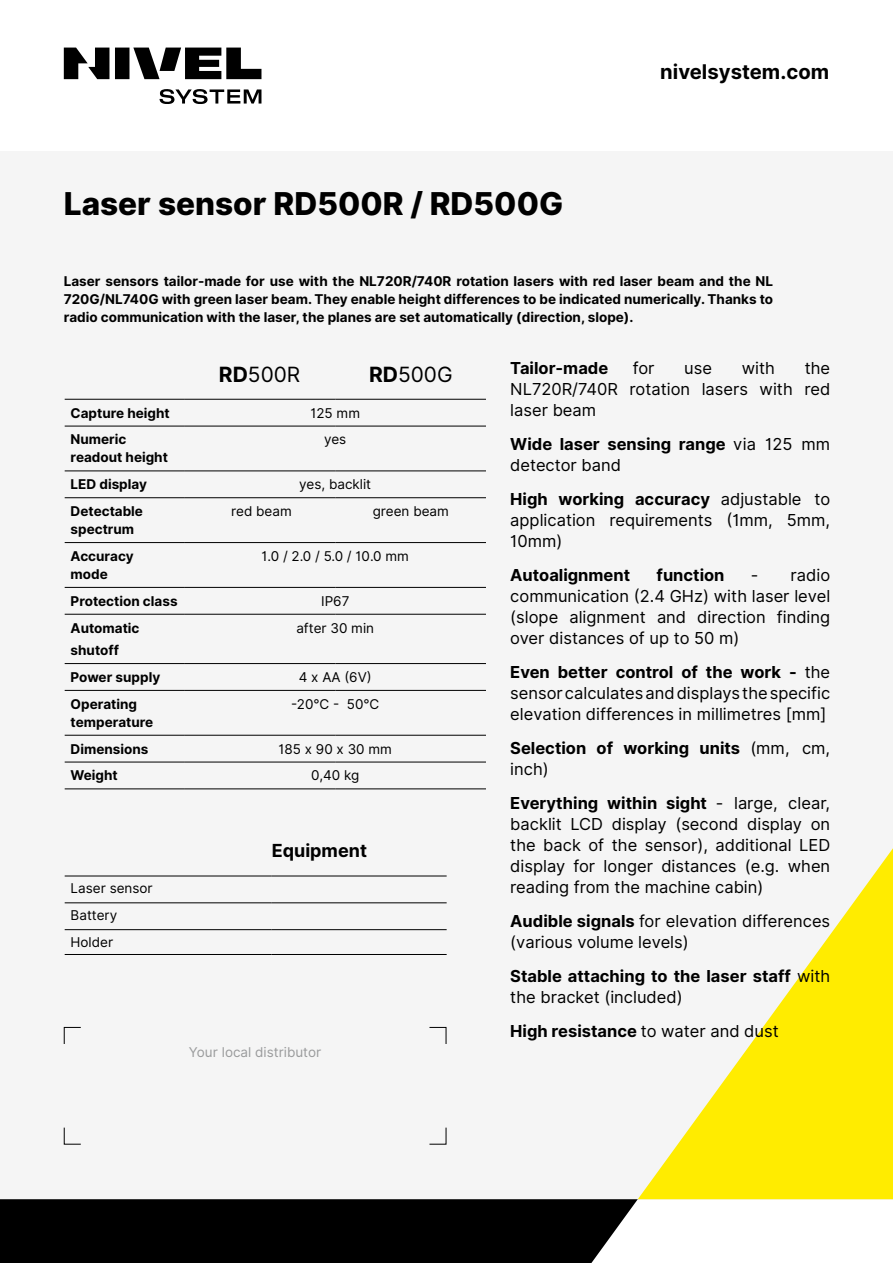
<style>
.page{position:relative;width:893px;height:1263px;background:#fff}
.page>*{position:absolute;margin:0;border:0;box-sizing:border-box;transform-origin:0 0}
.t1{font:800 31.5px "Inter";color:#000}
.t2{font:21px "Inter";color:#000}
.t3{font:700 20.25px "Inter";color:#000}
.t4{font:700 18px "Inter";color:#000}
.t5{font:16.5px/21px "Inter";color:#000;text-align:justify}
.t6{font:700 16.5px/21px "Inter";color:#000}
.t7{font:700 13.5px/18px "Inter";color:#000}
.t8{font:13.5px/26.8px "Inter";color:#000}
.t9{font:13.5px "Inter";color:#9a9b9c}
.s1{font-weight:700}
.s2{font-weight:400}
</style>
<div class="page">
<div style="left:0;top:0;width:893px;height:1199px;background:#f5f5f5"></div>
<svg style="left:638px;top:848px;width:255px;height:351px"></svg>
<div style="left:0;top:1199px;width:638px;height:64px;background:#000"></div>
<svg style="left:63px;top:1026px;width:18px;height:18px"></svg>
<svg style="left:429px;top:1127px;width:18px;height:18px"></svg>
<svg style="left:429px;top:1026px;width:18px;height:18px"></svg>
<svg style="left:63px;top:1127px;width:18px;height:18px"></svg>
<hr style="left:65px;top:399px;width:119px;height:1px;background:#000">
<hr style="left:65px;top:426px;width:119px;height:1px;background:#000">
<hr style="left:65px;top:470px;width:119px;height:1px;background:#000">
<hr style="left:65px;top:497px;width:119px;height:1px;background:#000">
<hr style="left:65px;top:542px;width:119px;height:1px;background:#000">
<hr style="left:65px;top:587px;width:119px;height:1px;background:#000">
<hr style="left:65px;top:614px;width:119px;height:1px;background:#000">
<hr style="left:65px;top:663px;width:119px;height:1px;background:#000">
<hr style="left:65px;top:690px;width:119px;height:1px;background:#000">
<hr style="left:65px;top:735px;width:119px;height:1px;background:#000">
<hr style="left:65px;top:762px;width:119px;height:1px;background:#000">
<hr style="left:65px;top:788px;width:119px;height:1px;background:#000">
<hr style="left:184px;top:399px;width:151px;height:1px;background:#000">
<hr style="left:335px;top:399px;width:151px;height:1px;background:#000">
<hr style="left:184px;top:426px;width:151px;height:1px;background:#000">
<hr style="left:335px;top:426px;width:151px;height:1px;background:#000">
<hr style="left:184px;top:470px;width:151px;height:1px;background:#000">
<hr style="left:335px;top:470px;width:151px;height:1px;background:#000">
<hr style="left:184px;top:497px;width:151px;height:1px;background:#000">
<hr style="left:335px;top:497px;width:151px;height:1px;background:#000">
<hr style="left:184px;top:542px;width:151px;height:1px;background:#000">
<hr style="left:335px;top:542px;width:151px;height:1px;background:#000">
<hr style="left:184px;top:587px;width:151px;height:1px;background:#000">
<hr style="left:335px;top:587px;width:151px;height:1px;background:#000">
<hr style="left:184px;top:614px;width:151px;height:1px;background:#000">
<hr style="left:335px;top:614px;width:151px;height:1px;background:#000">
<hr style="left:184px;top:663px;width:151px;height:1px;background:#000">
<hr style="left:335px;top:663px;width:151px;height:1px;background:#000">
<hr style="left:184px;top:690px;width:151px;height:1px;background:#000">
<hr style="left:335px;top:690px;width:151px;height:1px;background:#000">
<hr style="left:184px;top:735px;width:151px;height:1px;background:#000">
<hr style="left:335px;top:735px;width:151px;height:1px;background:#000">
<hr style="left:184px;top:762px;width:151px;height:1px;background:#000">
<hr style="left:335px;top:762px;width:151px;height:1px;background:#000">
<hr style="left:184px;top:788px;width:151px;height:1px;background:#000">
<hr style="left:335px;top:788px;width:151px;height:1px;background:#000">
<div style="left:0;top:0;width:893px;height:151px;background:#fff"></div>
<svg style="left:64px;top:48px;width:197px;height:56px"></svg>
<hr style="left:271px;top:929px;width:176px;height:1px;background:#000">
<hr style="left:271px;top:954px;width:176px;height:1px;background:#000">
<hr style="left:65px;top:902px;width:206px;height:1px;background:#000">
<hr style="left:65px;top:929px;width:206px;height:1px;background:#000">
<hr style="left:65px;top:954px;width:206px;height:1px;background:#000">
<hr style="left:271px;top:902px;width:176px;height:1px;background:#000">
<hr style="left:65px;top:875px;width:206px;height:1px;background:#000">
<hr style="left:271px;top:875px;width:176px;height:1px;background:#000">
<h1 class="t1" style="left:64px;top:180px;width:501px">Laser sensor RD500R / RD500G</h1>
<p class="t3" style="left:660px;top:57px;width:171px">nivelsystem.com</p>
<p class="t7" style="left:64px;top:272px;width:711px;text-align:justify">Laser sensors tailor-made for use with the NL720R/740R rotation lasers with red laser beam and the NL 720G/NL740G with green laser beam. They enable height differences to be indicated numerically. Thanks to radio communication with the laser, the planes are set automatically (direction, slope).</p>
<p class="t2" style="left:219px;top:359px;width:83px"><span class="s1">RD</span>500R</p>
<p class="t2" style="left:369px;top:359px;width:85px"><span class="s1">RD</span>500G</p>
<p class="t7" style="left:71px;top:404px;width:101px">Capture height</p>
<p class="t8" style="left:310px;top:399px;width:51px">125 mm</p>
<p class="t7" style="left:71px;top:431px;width:99px">Numeric readout height</p>
<p class="t8" style="left:324px;top:426px;width:24px">yes</p>
<p class="t7" style="left:71px;top:476px;width:78px">LED display</p>
<p class="t8" style="left:299px;top:471px;width:73px">yes, backlit</p>
<p class="t7" style="left:71px;top:502px;width:74px">Detectable spectrum</p>
<p class="t8" style="left:231px;top:498px;width:62px">red beam</p>
<p class="t8" style="left:373px;top:498px;width:78px">green beam</p>
<p class="t7" style="left:71px;top:547px;width:65px">Accuracy mode</p>
<p class="t8" style="left:262px;top:543px;width:149px">1.0 / 2.0 / 5.0 / 10.0 mm</p>
<p class="t7" style="left:71px;top:592px;width:108px">Protection class</p>
<p class="t8" style="left:321px;top:587px;width:30px">IP67</p>
<p class="t7" style="left:71px;top:617px;width:70px;line-height:22.5px">Automatic shutoff</p>
<p class="t8" style="left:296px;top:614px;width:79px">after 30 min</p>
<p class="t7" style="left:71px;top:668px;width:91px">Power supply</p>
<p class="t8" style="left:299px;top:664px;width:74px">4 x AA (6V)</p>
<p class="t7" style="left:71px;top:695px;width:84px">Operating temperature</p>
<p class="t8" style="left:291px;top:690px;width:90px">-20°C - 50°C</p>
<p class="t7" style="left:71px;top:740px;width:79px">Dimensions</p>
<p class="t8" style="left:279px;top:735px;width:115px">185 x 90 x 30 mm</p>
<p class="t7" style="left:71px;top:767px;width:49px">Weight</p>
<p class="t8" style="left:311px;top:762px;width:50px">0,40 kg</p>
<p class="t8" style="left:71px;top:875px;width:84px">Laser sensor<br>Battery<br>Holder</p>
<p class="t4" style="left:272px;top:837px;width:97px">Equipment</p>
<p class="t9" style="left:189px;top:1042px;width:134px">Your local distributor</p>
<p class="t6" style="left:510px;top:358px;width:99px">Tailor-made</p>
<p class="t5" style="left:633px;top:358px;width:23px">for</p>
<p class="t5" style="left:684px;top:358px;width:29px">use</p>
<p class="t5" style="left:742px;top:358px;width:35px">with</p>
<p class="t5" style="left:510px;top:358px;width:321px;text-indent:294px">the NL720R/740R rotation lasers with red laser beam</p>
<p class="t6" style="left:510px;top:434px;width:321px">Wide laser sensing range <span class="s2">via 125 mm detector band</span></p>
<p class="t5" style="left:510px;top:489px;width:321px"><span class="s1">High working accuracy</span> adjustable to application requirements (1mm, 5mm, 10mm)</p>
<p class="t6" style="left:510px;top:565px;width:121px">Autoalignment</p>
<p class="t6" style="left:657px;top:565px;width:69px">function</p>
<p class="t5" style="left:510px;top:565px;width:321px;text-indent:241px">- radio communication (2.4 GHz) with laser level (slope alignment and direction finding over distances of up to 50 m)</p>
<p class="t5" style="left:510px;top:662px;width:321px"><span class="s1">Even better control of the work -</span> the sensor calculates and displays the specific elevation differences in millimetres [mm]</p>
<p class="t6" style="left:510px;top:738px;width:321px">Selection of working units <span class="s2">(mm, cm, inch)</span></p>
<p class="t5" style="left:510px;top:793px;width:321px"><span class="s1">Everything within sight</span> - large, clear, backlit LCD display (second display on the back of the sensor), additional LED display for longer distances (e.g. when reading from the machine cabin)</p>
<p class="t5" style="left:510px;top:911px;width:321px"><span class="s1">Audible signals</span> for elevation differences (various volume levels)</p>
<p class="t6" style="left:510px;top:966px;width:321px">Stable attaching to the laser staff <span class="s2">with the bracket (included)</span></p>
<p class="t6" style="left:510px;top:1021px;width:270px">High resistance <span class="s2">to water and dust</span></p>
</div>
